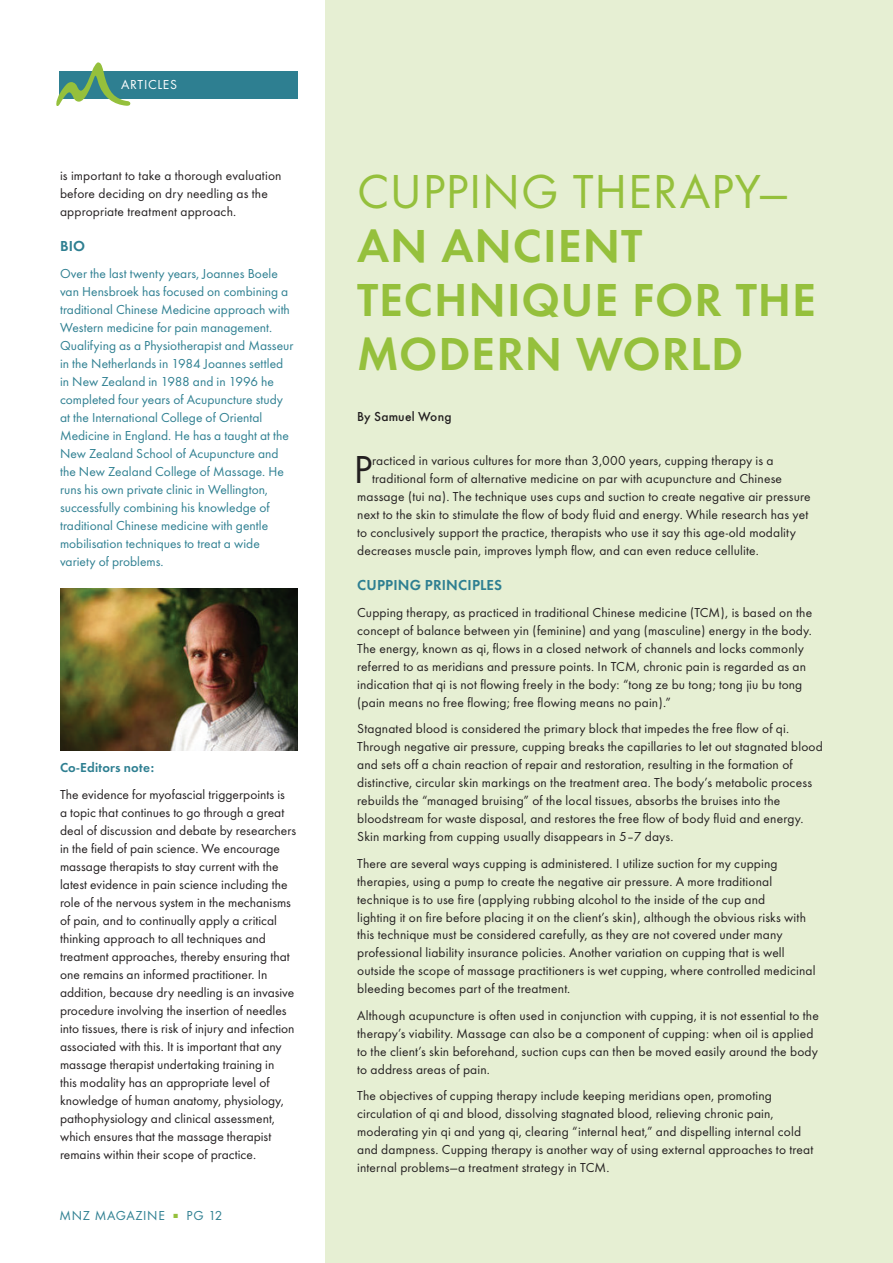
<style>
.page{position:relative;width:893px;height:1263px;background:#fff}
.page>*{position:absolute;margin:0;border:0;box-sizing:border-box;transform-origin:0 0}
.t1{font:49.5px "Futura T";letter-spacing:.015em;color:#95c03c}
.t2{font:600 48px/54px "Futura T";letter-spacing:.02em;color:#95c03c}
.t3{font:40.5px "Futura T";color:#231f20}
.t4{font:600 15px "Futura T";letter-spacing:.015em;color:#2e7f91}
.t5{font:13.5px/18px "Futura T";letter-spacing:.01em;color:#231f20}
.t6{font:13.5px/18px "Futura T";color:#2e7f91}
.t7{font:600 13.5px "Futura T";letter-spacing:.015em;color:#2e7f91}
.t8{font:500 13.5px "Futura T";letter-spacing:.015em;color:#231f20}
.t9{font:13.5px "Futura T";letter-spacing:.05em;color:#2e7f91}
.t10{font:13.5px "Futura T";letter-spacing:.05em;color:#fff}
</style>
<div class="page">
<div style="left:60px;top:71px;width:238px;height:27px;background:#2e7f91"></div>
<svg style="left:56px;top:62px;width:74px;height:43px"></svg>
<div style="left:325px;top:0;width:568px;height:1263px;background:#e6efd3"></div>
<img style="left:60px;top:588px;width:238px;height:162px">
<p class="t10" style="left:121px;top:77px;width:57px">ARTICLES</p>
<p class="t5" style="left:60px;top:167px;width:223px">is important to take a thorough evaluation before deciding on dry needling as the appropriate treatment approach.</p>
<p class="t4" style="left:60px;top:238px;width:27px">BIO</p>
<p class="t6" style="left:60px;top:264px;width:235px">Over the last twenty years, Joannes Boele van Hensbroek has focused on combining a traditional Chinese Medicine approach with Western medicine for pain management.<br>Qualifying as a Physiotherapist and Masseur in the Netherlands in 1984 Joannes settled in New Zealand in 1988 and in 1996 he completed four years of Acupuncture study at the International College of Oriental Medicine in England. He has a taught at the New Zealand School of Acupuncture and the New Zealand College of Massage. He runs his own private clinic in Wellington, successfully combining his knowledge of traditional Chinese medicine with gentle mobilisation techniques to treat a wide variety of problems.</p>
<p class="t7" style="left:60px;top:760px;width:96px">Co-Editors note:</p>
<p class="t5" style="left:60px;top:785px;width:238px">The evidence for myofascial triggerpoints is<br>a topic that continues to go through a great deal of discussion and debate by researchers in the field of pain science. We encourage massage therapists to stay current with the latest evidence in pain science including the role of the nervous system in the mechanisms of pain, and to continually apply a critical thinking approach to all techniques and treatment approaches, thereby ensuring that one remains an informed practitioner. In addition, because dry needling is an invasive procedure involving the insertion of needles into tissues, there is risk of injury and infection associated with this. It is important that any massage therapist undertaking training in<br>this modality has an appropriate level of knowledge of human anatomy, physiology, pathophysiology and clinical assessment, which ensures that the massage therapist remains within their scope of practice.</p>
<p class="t9" style="left:60px;top:1208px;width:107px">MNZ MAGAZINE</p>
<p class="t6" style="left:174px;top:1206px;width:50px"><sup>■</sup> PG 12</p>
<h1 class="t1" style="left:357px;top:163px;width:431px">CUPPING THERAPY—</h1>
<h2 class="t2" style="left:357px;top:218px;width:460px">AN ANCIENT<br>TECHNIQUE FOR THE<br>MODERN WORLD</h2>
<p class="t8" style="left:357px;top:409px;width:96px">By Samuel Wong</p>
<h3 class="t3" style="left:354px;top:446px;width:20px">P</h3>
<p class="t5" style="left:372px;top:451px;width:403px">racticed in various cultures for more than 3,000 years, cupping therapy is a</p>
<p class="t5" style="left:372px;top:469px;width:411px">traditional form of alternative medicine on par with acupuncture and Chinese</p>
<p class="t5" style="left:357px;top:487px;width:455px">massage (tui na). The technique uses cups and suction to create negative air pressure</p>
<p class="t5" style="left:357px;top:505px;width:453px">next to the skin to stimulate the flow of body fluid and energy. While research has yet</p>
<p class="t5" style="left:357px;top:523px;width:440px">to conclusively support the practice, therapists who use it say this age-old modality</p>
<p class="t5" style="left:357px;top:541px;width:403px">decreases muscle pain, improves lymph flow, and can even reduce cellulite.</p>
<p class="t4" style="left:357px;top:576px;width:147px">CUPPING PRINCIPLES</p>
<p class="t5" style="left:357px;top:603px;width:456px">Cupping therapy, as practiced in traditional Chinese medicine (TCM), is based on the concept of balance between yin (feminine) and yang (masculine) energy in the body.<br>The energy, known as qi, flows in a closed network of channels and locks commonly referred to as meridians and pressure points. In TCM, chronic pain is regarded as an indication that qi is not flowing freely in the body: “tong ze bu tong; tong jiu bu tong (pain means no free flowing; free flowing means no pain).”</p>
<p class="t5" style="left:357px;top:719px;width:467px">Stagnated blood is considered the primary block that impedes the free flow of qi.<br>Through negative air pressure, cupping breaks the capillaries to let out stagnated blood and sets off a chain reaction of repair and restoration, resulting in the formation of distinctive, circular skin markings on the treatment area. The body’s metabolic process rebuilds the “managed bruising” of the local tissues, absorbs the bruises into the bloodstream for waste disposal, and restores the free flow of body fluid and energy.<br>Skin marking from cupping usually disappears in 5–7 days.</p>
<p class="t5" style="left:357px;top:854px;width:460px">There are several ways cupping is administered. I utilize suction for my cupping therapies, using a pump to create the negative air pressure. A more traditional technique is to use fire (applying rubbing alcohol to the inside of the cup and<br>lighting it on fire before placing it on the client’s skin), although the obvious risks with this technique must be considered carefully, as they are not covered under many professional liability insurance policies. Another variation on cupping that is well outside the scope of massage practitioners is wet cupping, where controlled medicinal bleeding becomes part of the treatment.</p>
<p class="t5" style="left:357px;top:1006px;width:463px">Although acupuncture is often used in conjunction with cupping, it is not essential to the therapy’s viability. Massage can also be a component of cupping: when oil is applied to the client’s skin beforehand, suction cups can then be moved easily around the body to address areas of pain.</p>
<p class="t5" style="left:357px;top:1087px;width:458px">The objectives of cupping therapy include keeping meridians open, promoting circulation of qi and blood, dissolving stagnated blood, relieving chronic pain, moderating yin qi and yang qi, clearing “internal heat,” and dispelling internal cold and dampness. Cupping therapy is another way of using external approaches to treat internal problems—a treatment strategy in TCM.</p>
</div>
